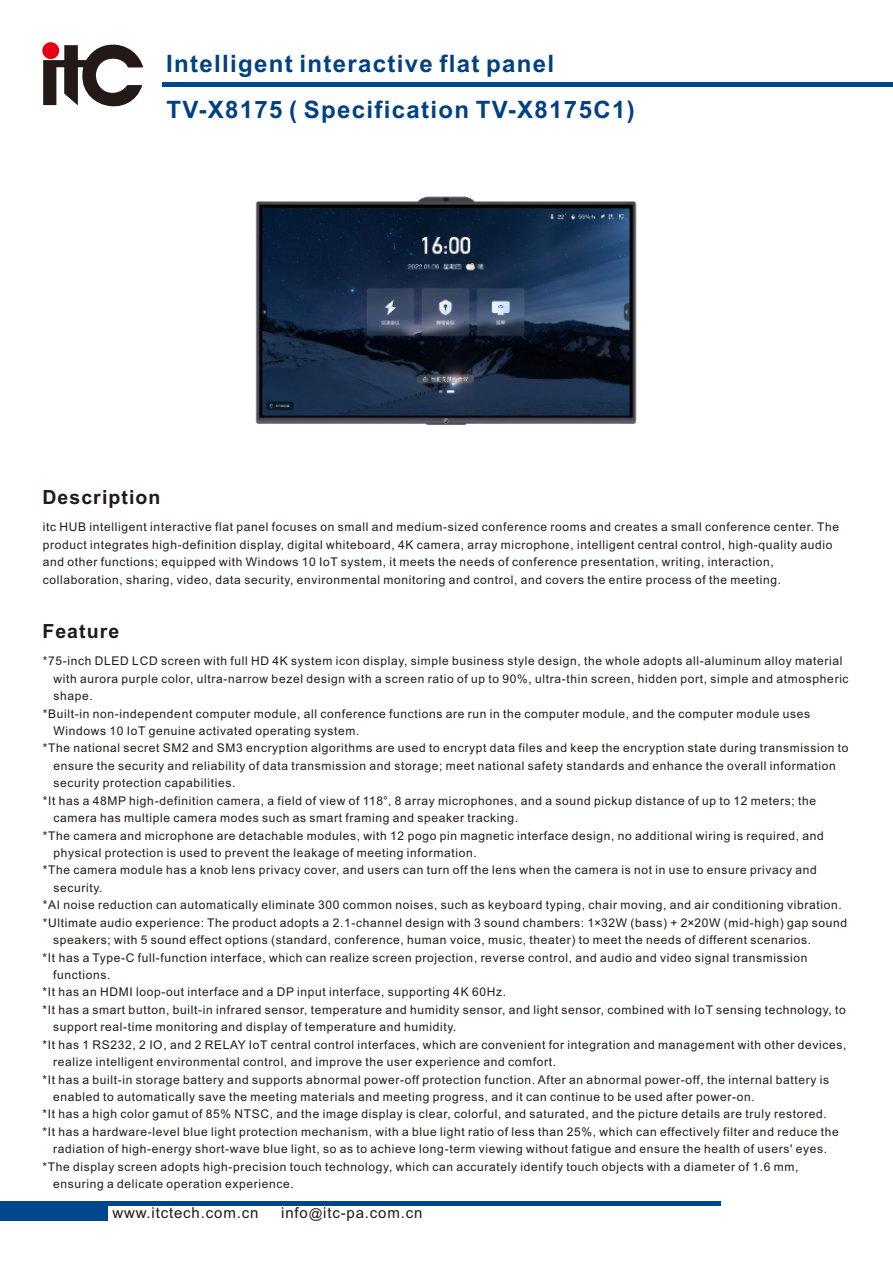
<style>
.page{position:relative;width:893px;height:1263px;background:#fff}
.page>*{position:absolute;margin:0;border:0;box-sizing:border-box;transform-origin:0 0}
.t1{font:700 24px "Arial";letter-spacing:.055em;color:#004184}
.t2{font:700 19.5px "Arial";letter-spacing:.055em;color:#231916}
.t3{font:15px "Arial";letter-spacing:.055em;color:#231916}
.t4{font:12px/17.4px "Arial";letter-spacing:.055em;color:#231916}
.s1{font-size:13.5px}
</style>
<div class="page">
<hr style="left:0;top:1202px;width:720px;height:4px;background:#00468e">
<div style="left:0;top:1202px;width:108px;height:18px;background:#00468e"></div>
<hr style="left:163px;top:82px;width:730px;height:4px;background:#00468e">
<svg style="left:43px;top:42px;width:100px;height:65px"></svg>
<img style="left:255px;top:196px;width:382px;height:229px">
<h1 class="t1" style="left:166px;top:54px;width:390px">Intelligent interactive flat panel</h1>
<h1 class="t1" style="left:166px;top:101px;width:470px">TV-X8175 ( Specification TV-X8175C1)</h1>
<h2 class="t2" style="left:42px;top:490px;width:120px">Description</h2>
<p class="t4" style="left:43px;top:520px;width:798px">itc HUB intelligent interactive flat panel focuses on small and medium-sized conference rooms and creates a small conference center. The product integrates high-definition display, digital whiteboard, 4K camera, array microphone, intelligent central control, high-quality audio and other functions; equipped with Windows 10 IoT system, it meets the needs of conference presentation, writing, interaction, collaboration, sharing, video, data security, environmental monitoring and control, and covers the entire process of the meeting.</p>
<h2 class="t2" style="left:42px;top:623px;width:78px">Feature</h2>
<p class="t4" style="left:43px;top:653px;width:801px">*75-inch DLED LCD screen with full HD 4K system icon display, simple business style design, the whole adopts all-aluminum alloy material</p>
<p class="t4" style="left:54px;top:671px;width:797px">with aurora purple color, ultra-narrow bezel design with a screen ratio of up to 90%, ultra-thin screen, hidden port, simple and atmospheric</p>
<p class="t4" style="left:54px;top:688px;width:41px">shape.</p>
<p class="t4" style="left:43px;top:706px;width:769px">*Built-in non-independent computer module, all conference functions are run in the computer module, and the computer module uses</p>
<p class="t4" style="left:54px;top:723px;width:307px">Windows 10 IoT genuine activated operating system.</p>
<p class="t4" style="left:43px;top:741px;width:807px">*The national secret SM2 and SM3 encryption algorithms are used to encrypt data files and keep the encryption state during transmission to</p>
<p class="t4" style="left:53px;top:758px;width:784px">ensure the security and reliability of data transmission and storage; meet national safety standards and enhance the overall information</p>
<p class="t4" style="left:53px;top:775px;width:184px">security protection capabilities.</p>
<p class="t4" style="left:43px;top:793px;width:775px">*It has a 48MP high-definition camera, a field of view of 118°, 8 array microphones, and a sound pickup distance of up to 12 meters; the</p>
<p class="t4" style="left:53px;top:810px;width:466px">camera has multiple camera modes such as smart framing and speaker tracking.</p>
<p class="t4" style="left:43px;top:828px;width:783px">*The camera and microphone are detachable modules, with 12 pogo pin magnetic interface design, no additional wiring is required, and</p>
<p class="t4" style="left:53px;top:845px;width:425px">physical protection is used to prevent the leakage of meeting information.</p>
<p class="t4" style="left:43px;top:862px;width:776px">*The camera module has a knob lens privacy cover, and users can turn off the lens when the camera is not in use to ensure privacy and</p>
<p class="t4" style="left:53px;top:880px;width:51px">security.</p>
<p class="t4" style="left:43px;top:897px;width:801px">*AI noise reduction can automatically eliminate 300 common noises, such as keyboard typing, chair moving, and air conditioning vibration.</p>
<p class="t4" style="left:43px;top:915px;width:806px">*Ultimate audio experience: The product adopts a 2.1-channel design with 3 sound chambers: 1×32W (bass) + 2×20W (mid-high) gap sound</p>
<p class="t4" style="left:53px;top:932px;width:759px">speakers; with 5 sound effect options (standard, conference, human voice, music, theater) to meet the needs of different scenarios.</p>
<p class="t4" style="left:43px;top:950px;width:766px">*It has a Type-C full-function interface, which can realize screen projection, reverse control, and audio and video signal transmission</p>
<p class="t4" style="left:53px;top:967px;width:59px">functions.</p>
<p class="t4" style="left:43px;top:984px;width:465px">*It has an HDMI loop-out interface and a DP input interface, supporting 4K 60Hz.</p>
<p class="t4" style="left:43px;top:1002px;width:805px">*It has a smart button, built-in infrared sensor, temperature and humidity sensor, and light sensor, combined with IoT sensing technology, to</p>
<p class="t4" style="left:53px;top:1019px;width:405px">support real-time monitoring and display of temperature and humidity.</p>
<p class="t4" style="left:43px;top:1037px;width:805px">*It has 1 RS232, 2 IO, and 2 RELAY IoT central control interfaces, which are convenient for integration and management with other devices,</p>
<p class="t4" style="left:53px;top:1054px;width:504px">realize intelligent environmental control, and improve the user experience and comfort.</p>
<p class="t4" style="left:43px;top:1072px;width:788px">*It has a built-in storage battery and supports abnormal power-off protection function. After an abnormal power-off, the internal battery is</p>
<p class="t4" style="left:53px;top:1089px;width:703px">enabled to automatically save the meeting materials and meeting progress, and it can continue to be used after power-on.</p>
<p class="t4" style="left:43px;top:1106px;width:786px">*It has a high color gamut of 85% NTSC, and the image display is clear, colorful, and saturated, and the picture details are truly restored.</p>
<p class="t4" style="left:42px;top:1124px;width:798px">*It has a hardware-level blue light protection mechanism, with a blue light ratio of less than 25%, which can effectively filter and reduce the</p>
<p class="t4" style="left:53px;top:1141px;width:776px">radiation of high-energy short-wave blue light, so as to achieve long-term viewing without fatigue and ensure the health of users' eyes.</p>
<p class="t4" style="left:42px;top:1159px;width:758px">*The display screen adopts high-precision touch technology, which can accurately identify touch objects with a diameter of 1.6 mm,</p>
<p class="t4" style="left:53px;top:1176px;width:242px">ensuring a delicate operation experience.</p>
<p class="t3" style="left:112px;top:1207px;width:147px">www.itctech.com.cn</p>
<p class="t3" style="left:281px;top:1207px;width:143px">info<span class="s1">@</span>itc-pa.com.cn</p>
</div>
